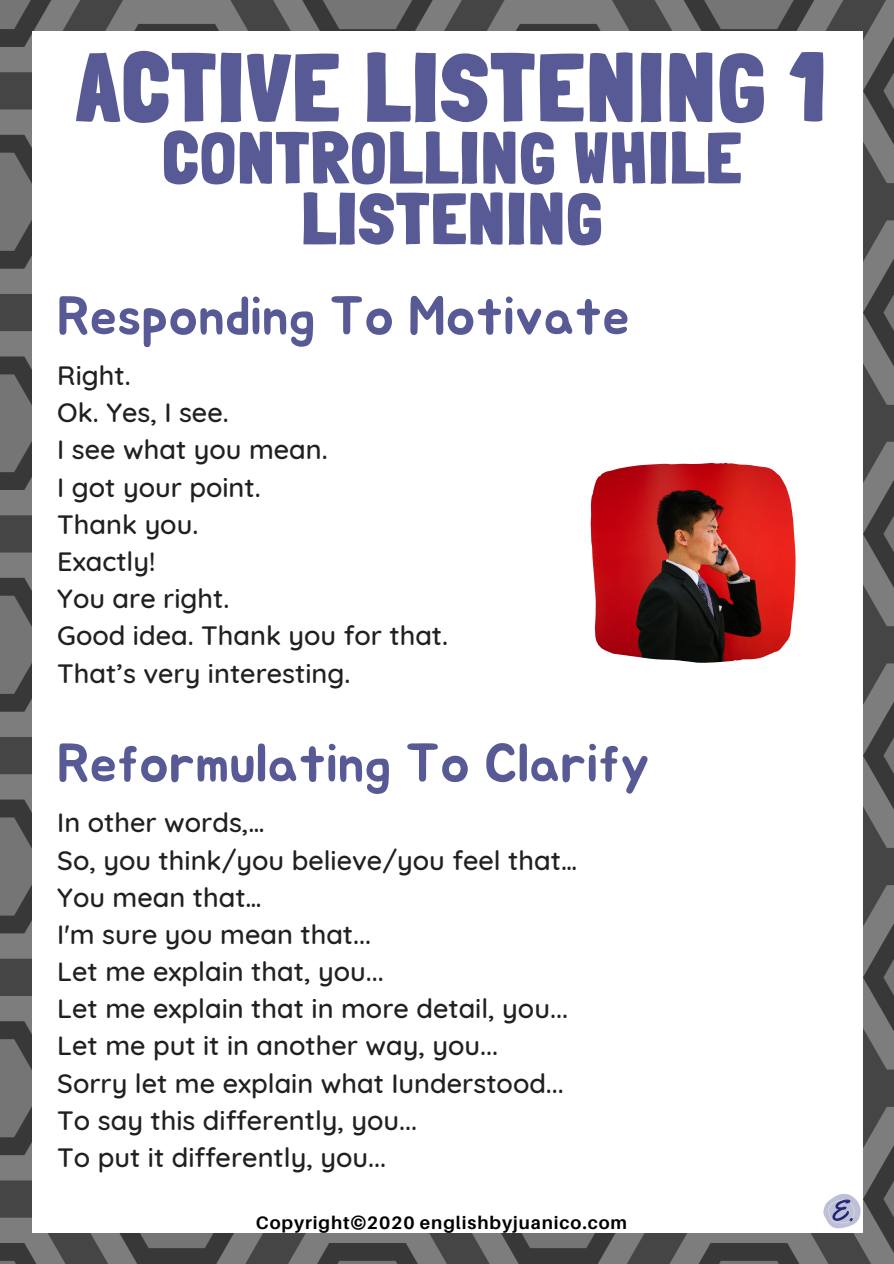
<style>
.page{position:relative;width:894px;height:1264px;background:#fff}
.page>*{position:absolute;margin:0;border:0;box-sizing:border-box;transform-origin:0 0}
.t1{font:900 96.15px "Londrina Solid";letter-spacing:.035em;color:#585a96}
.t2{font:900 72px/60.8px "Londrina Solid";letter-spacing:.035em;color:#585a96;text-align:center}
.t3{font:54px "Jua";color:#585a96}
.t4{font:500 27px/37.2px "Quicksand";color:#221f1f}
.t5{font:700 18px "Aileron";letter-spacing:.05em;color:#000}
</style>
<div class="page">
<img style="left:0;top:0;width:893px;height:1263px">
<div style="left:32px;top:31px;width:830px;height:1201px;background:#fff"></div>
<img style="left:823px;top:1194px;width:37px;height:35px">
<img style="left:590px;top:463px;width:205px;height:199px">
<h1 class="t1" style="left:77px;top:30px;width:750px">ACTIVE LISTENING 1</h1>
<h2 class="t2" style="left:163px;top:127px;width:579px">CONTROLLING WHILE<br>LISTENING</h2>
<h3 class="t3" style="left:57px;top:291px;width:573px">Responding To Motivate</h3>
<p class="t4" style="left:57px;top:356px;width:392px">Right.<br>Ok. Yes, I see.<br>I see what you mean.<br>I got your point.<br>Thank you.<br>Exactly!<br>You are right.<br>Good idea. Thank you for that.<br>That’s very interesting.</p>
<h3 class="t3" style="left:57px;top:738px;width:593px">Reformulating To Clarify</h3>
<p class="t4" style="left:57px;top:803px;width:521px">In other words,…<br>So, you think/you believe/you feel that…<br>You mean that…<br>I'm sure you mean that...<br>Let me explain that, you...<br>Let me explain that in more detail, you...<br>Let me put it in another way, you...<br>Sorry let me explain what Iunderstood...<br>To say this differently, you...<br>To put it differently, you...</p>
<p class="t5" style="left:256px;top:1211px;width:372px">Copyright©2020 englishbyjuanico.com</p>
</div>
